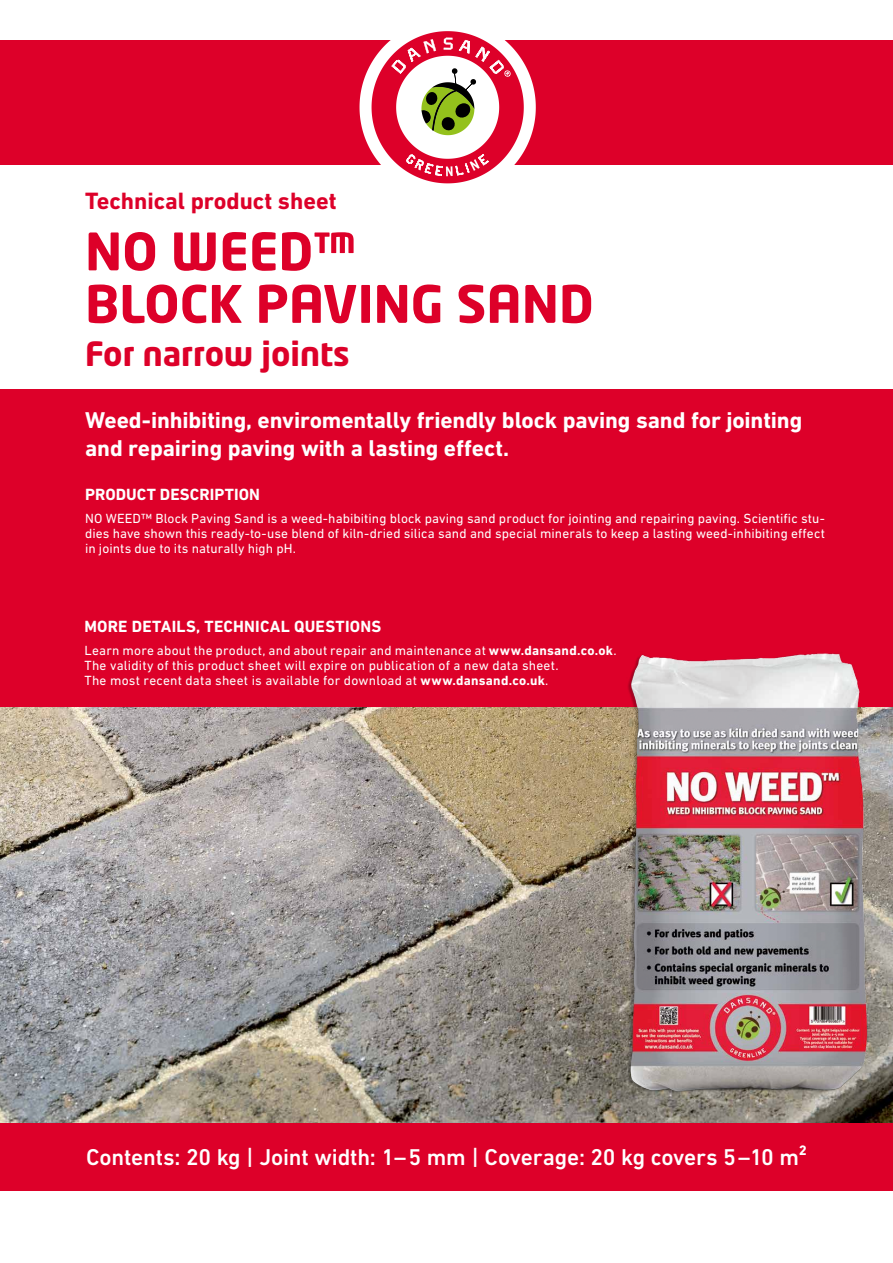
<style>
.page{position:relative;width:893px;height:1263px;background:#fff}
.page>*{position:absolute;margin:0;border:0;box-sizing:border-box;transform-origin:0 0}
.t1{font:700 51px/52.5px "Neo Tech Alt";color:#dd0029}
.t2{font:700 33px "Neo Tech Alt";color:#dd0029}
.t3{font:700 24px "DIN Next LT Pro";color:#dd0029}
.t4{font:700 23.25px/28.5px "DIN Next LT Pro";letter-spacing:-.005em;color:#fff}
.t5{font:500 23.25px "DIN Next LT Pro";letter-spacing:-.01em;color:#fff}
.t6{font:700 16.5px "DIN Next LT Pro";letter-spacing:.015em;color:#fff}
.t7{font:13.5px/15px "DIN Next LT Pro";letter-spacing:.015em;color:#fff;text-align:justify}
.s1{font-weight:700}
</style>
<div class="page">
<div style="left:0;top:389px;width:893px;height:802px;background:#dd0029"></div>
<img style="left:0;top:707px;width:893px;height:416px">
<div style="left:0;top:40px;width:893px;height:125px;background:#dd0029"></div>
<svg style="left:360px;top:31px;width:176px;height:153px"></svg>
<img style="left:619px;top:653px;width:265px;height:468px">
<h3 class="t3" style="left:85px;top:187px;width:253px">Technical product sheet</h3>
<h1 class="t1" style="left:85px;top:224px;width:510px">NO WEED™<br>BLOCK PAVING SAND</h1>
<h2 class="t2" style="left:85px;top:333px;width:266px">For narrow joints</h2>
<h3 class="t4" style="left:85px;top:406px;width:719px">Weed-inhibiting, enviromentally friendly block paving sand for jointing and repairing paving with a lasting effect.</h3>
<p class="t6" style="left:85px;top:484px;width:176px">PRODUCT DESCRIPTION</p>
<p class="t7" style="left:85px;top:511px;width:741px">NO WEED™ Block Paving Sand is a weed-habibiting block paving sand product for jointing and repairing paving. Scientific stu&shy;dies have shown this ready-to-use blend of kiln-dried silica sand and special minerals to keep a lasting weed-inhibiting effect in joints due to its naturally high pH.</p>
<p class="t6" style="left:84px;top:616px;width:298px">MORE DETAILS, TECHNICAL QUESTIONS</p>
<p class="t7" style="left:84px;top:643px;width:534px;text-align:left">Learn more about the product, and about repair and maintenance at <span class="s1">www.dansand.co.ok</span>.<br>The validity of this product sheet will expire on publication of a new data sheet.<br>The most recent data sheet is available for download at <span class="s1">www.dansand.co.uk</span>.</p>
<h3 class="t5" style="left:86px;top:1143px;width:722px">Contents: 20 kg | Joint width: 1–5 mm | Coverage: 20 kg covers 5–10 m²</h3>
</div>
